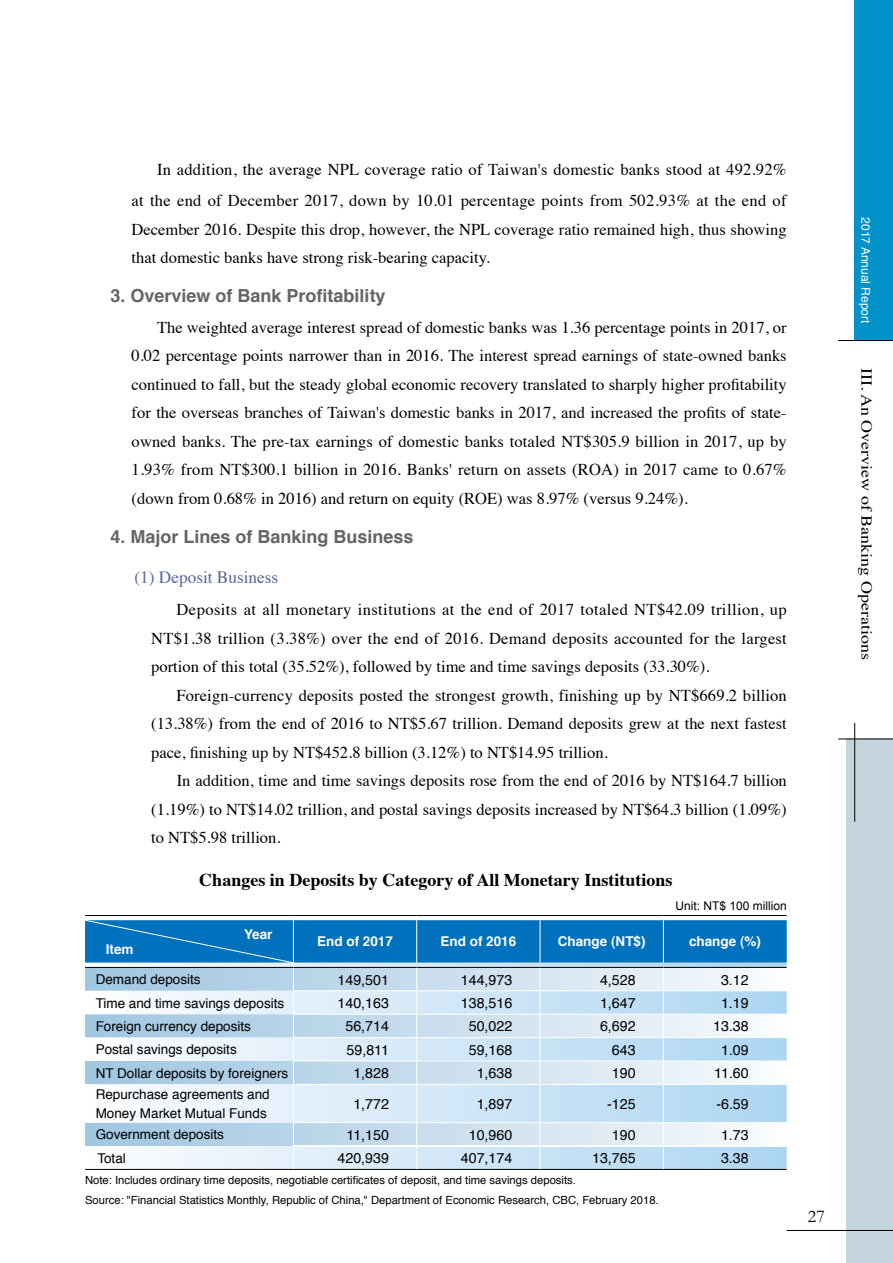
<style>
.page{position:relative;width:893px;height:1263px;background:#fff}
.page>*{position:absolute;margin:0;border:0;box-sizing:border-box;transform-origin:0 0}
.t1{font:700 18px "Helvetica";color:#626466}
.t2{font:700 18px "Times";color:#000}
.t3{font:18px "Garamond";color:#000}
.t4{font:17.25px "Times";color:#5862a2}
.t5{font:16.5px/28.5px "Times";color:#000;text-align:justify}
.t6{font:15.3px "Times";color:#000;scale:1.18 1}
.t7{font:14.25px "Helvetica";color:#000}
.t8{font:13.5px/18.6px "Helvetica";color:#000}
.t9{font:700 13.5px "Helvetica";color:#fff}
.t10{font:12px "Arial";color:#000}
.t11{font:12px "Helvetica";color:#fff}
.t12{font:11.25px/20.2px "Helvetica";color:#000}
</style>
<div class="page">
<div style="left:846px;top:739px;width:47px;height:524px;background:#c3d4dd"></div>
<div style="left:855px;top:0;width:38px;height:340px;background:#0092c8"></div>
<hr style="left:838px;top:340px;width:55px;height:1px;background:#000">
<hr style="left:838px;top:739px;width:55px;height:1px;background:#000">
<hr style="left:854px;top:723px;width:1px;height:98px;background:#000">
<hr style="left:787px;top:1230px;width:106px;height:1px;background:#000">
<svg style="left:85px;top:1084px;width:702px;height:85px"></svg>
<hr style="left:293px;top:1169px;width:124px;height:1px;background:#000">
<hr style="left:417px;top:1169px;width:123px;height:1px;background:#000">
<hr style="left:540px;top:1169px;width:123px;height:1px;background:#000">
<hr style="left:663px;top:1169px;width:124px;height:1px;background:#000">
<hr style="left:85px;top:1169px;width:208px;height:1px;background:#000">
<hr style="left:293px;top:1084px;width:124px;height:1px;background:#fff">
<hr style="left:293px;top:1085px;width:1px;height:37px;background:#fff">
<hr style="left:417px;top:1084px;width:123px;height:1px;background:#fff">
<hr style="left:416px;top:1085px;width:1px;height:37px;background:#fff">
<hr style="left:540px;top:1084px;width:123px;height:1px;background:#fff">
<hr style="left:540px;top:1085px;width:1px;height:37px;background:#fff">
<hr style="left:663px;top:1084px;width:124px;height:1px;background:#fff">
<hr style="left:663px;top:1085px;width:1px;height:37px;background:#fff">
<hr style="left:293px;top:1122px;width:124px;height:1px;background:#fff">
<hr style="left:417px;top:1122px;width:123px;height:1px;background:#fff">
<hr style="left:540px;top:1122px;width:123px;height:1px;background:#fff">
<hr style="left:663px;top:1122px;width:124px;height:1px;background:#fff">
<svg style="left:293px;top:1123px;width:1px;height:46px"></svg>
<svg style="left:416px;top:1123px;width:1px;height:46px"></svg>
<svg style="left:540px;top:1123px;width:1px;height:46px"></svg>
<svg style="left:663px;top:1123px;width:1px;height:46px"></svg>
<hr style="left:294px;top:1145px;width:123px;height:1px;background:#fff">
<hr style="left:294px;top:1146px;width:123px;height:1px;background:#fff">
<hr style="left:417px;top:1145px;width:123px;height:1px;background:#fff">
<hr style="left:417px;top:1146px;width:123px;height:1px;background:#fff">
<hr style="left:540px;top:1145px;width:123px;height:1px;background:#fff">
<hr style="left:540px;top:1146px;width:123px;height:1px;background:#fff">
<hr style="left:663px;top:1145px;width:124px;height:1px;background:#fff">
<hr style="left:663px;top:1146px;width:124px;height:1px;background:#fff">
<svg style="left:85px;top:915px;width:702px;height:169px;background:#9bc5e2"></svg>
<p class="t5" style="left:132px;top:153px;width:657px;line-height:30.8px;text-align:right">In addition, the average NPL coverage ratio of Taiwan's domestic banks stood at 492.92%<br>at the end of December 2017, down by 10.01 percentage points from 502.93% at the end of</p>
<p class="t5" style="left:132px;top:213px;width:657px">December 2016. Despite this drop, however, the NPL coverage ratio remained high, thus showing that domestic banks have strong risk-bearing capacity.</p>
<p class="t1" style="left:111px;top:281px;width:277px">3. Overview of Bank Profitability</p>
<p class="t5" style="left:132px;top:312px;width:657px;text-indent:26px">The weighted average interest spread of domestic banks was 1.36 percentage points in 2017, or 0.02 percentage points narrower than in 2016. The interest spread earnings of state-owned banks continued to fall, but the steady global economic recovery translated to sharply higher profitability for the overseas branches of Taiwan's domestic banks in 2017, and increased the profits of state&shy;owned banks. The pre-tax earnings of domestic banks totaled NT$305.9 billion in 2017, up by 1.93% from NT$300.1 billion in 2016. Banks' return on assets (ROA) in 2017 came to 0.67% (down from 0.68% in 2016) and return on equity (ROE) was 8.97% (versus 9.24%).</p>
<p class="t1" style="left:111px;top:522px;width:305px">4. Major Lines of Banking Business</p>
<p class="t4" style="left:135px;top:561px;width:145px">(1) Deposit Business</p>
<p class="t5" style="left:151px;top:594px;width:637px;text-indent:25px">Deposits at all monetary institutions at the end of 2017 totaled NT$42.09 trillion, up NT$1.38 trillion (3.38%) over the end of 2016. Demand deposits accounted for the largest portion of this total (35.52%), followed by time and time savings deposits (33.30%).</p>
<p class="t5" style="left:151px;top:679px;width:637px;text-indent:25px">Foreign-currency deposits posted the strongest growth, finishing up by NT$669.2 billion (13.38%) from the end of 2016 to NT$5.67 trillion. Demand deposits grew at the next fastest pace, finishing up by NT$452.8 billion (3.12%) to NT$14.95 trillion.</p>
<p class="t5" style="left:151px;top:765px;width:637px;text-indent:26px">In addition, time and time savings deposits rose from the end of 2016 by NT$164.7 billion (1.19%) to NT$14.02 trillion, and postal savings deposits increased by NT$64.3 billion (1.09%) to NT$5.98 trillion.</p>
<p class="t2" style="left:199px;top:862px;width:475px">Changes in Deposits by Category of All Monetary Institutions</p>
<p class="t10" style="left:675px;top:897px;width:113px">Unit: NT$ 100 million</p>
<p class="t9" style="left:244px;top:923px;width:30px">Year</p>
<p class="t9" style="left:106px;top:938px;width:29px">Item</p>
<p class="t9" style="left:317px;top:931px;width:77px">End of 2017</p>
<p class="t9" style="left:440px;top:931px;width:77px">End of 2016</p>
<p class="t9" style="left:558px;top:931px;width:89px">Change (NT$)</p>
<p class="t9" style="left:689px;top:931px;width:74px">change (%)</p>
<p class="t8" style="left:96px;top:971px;width:107px">Demand deposits</p>
<p class="t7" style="left:338px;top:968px;width:53px">149,501</p>
<p class="t7" style="left:461px;top:968px;width:53px">144,973</p>
<p class="t7" style="left:600px;top:968px;width:37px">4,528</p>
<p class="t7" style="left:721px;top:968px;width:29px">3.12</p>
<p class="t8" style="left:96px;top:994px;width:190px">Time and time savings deposits</p>
<p class="t7" style="left:338px;top:992px;width:53px">140,163</p>
<p class="t7" style="left:461px;top:992px;width:53px">138,516</p>
<p class="t7" style="left:600px;top:992px;width:37px">1,647</p>
<p class="t7" style="left:721px;top:992px;width:29px">1.19</p>
<p class="t8" style="left:96px;top:1017px;width:157px">Foreign currency deposits</p>
<p class="t7" style="left:345px;top:1015px;width:45px">56,714</p>
<p class="t7" style="left:469px;top:1015px;width:45px">50,022</p>
<p class="t7" style="left:600px;top:1015px;width:37px">6,692</p>
<p class="t7" style="left:713px;top:1015px;width:37px">13.38</p>
<p class="t8" style="left:96px;top:1041px;width:143px">Postal savings deposits</p>
<p class="t7" style="left:346px;top:1039px;width:44px">59,811</p>
<p class="t7" style="left:469px;top:1039px;width:45px">59,168</p>
<p class="t7" style="left:612px;top:1039px;width:25px">643</p>
<p class="t7" style="left:721px;top:1039px;width:29px">1.09</p>
<p class="t8" style="left:96px;top:1064px;width:194px">NT Dollar deposits by foreigners</p>
<p class="t7" style="left:353px;top:1062px;width:37px">1,828</p>
<p class="t7" style="left:477px;top:1062px;width:37px">1,638</p>
<p class="t7" style="left:612px;top:1062px;width:25px">190</p>
<p class="t7" style="left:714px;top:1062px;width:36px">11.60</p>
<p class="t8" style="left:96px;top:1086px;width:176px">Repurchase agreements and<br>Money Market Mutual Funds</p>
<p class="t7" style="left:353px;top:1093px;width:37px">1,772</p>
<p class="t7" style="left:477px;top:1093px;width:37px">1,897</p>
<p class="t7" style="left:607px;top:1093px;width:30px">-125</p>
<p class="t7" style="left:716px;top:1093px;width:34px">-6.59</p>
<p class="t8" style="left:96px;top:1126px;width:130px">Government deposits</p>
<p class="t7" style="left:346px;top:1124px;width:44px">11,150</p>
<p class="t7" style="left:469px;top:1124px;width:45px">10,960</p>
<p class="t7" style="left:612px;top:1124px;width:25px">190</p>
<p class="t7" style="left:721px;top:1124px;width:29px">1.73</p>
<p class="t8" style="left:97px;top:1149px;width:30px">Total</p>
<p class="t7" style="left:338px;top:1147px;width:53px">420,939</p>
<p class="t7" style="left:461px;top:1147px;width:53px">407,174</p>
<p class="t7" style="left:592px;top:1147px;width:45px">13,765</p>
<p class="t7" style="left:721px;top:1147px;width:29px">3.38</p>
<p class="t12" style="left:85px;top:1170px;width:575px">Note: Includes ordinary time deposits, negotiable certificates of deposit, and time savings deposits.<br>Source: "Financial Statistics Monthly, Republic of China," Department of Economic Research, CBC, February 2018.</p>
<p class="t3" style="left:808px;top:1206px;width:18px">27</p>
<p class="t11" style="left:875px;top:217px;width:108px;rotate:90deg">2017 Annual Report</p>
<p class="t6" style="left:881px;top:368px;width:249px;rotate:90deg">III. An Overview of Banking Operations</p>
</div>
